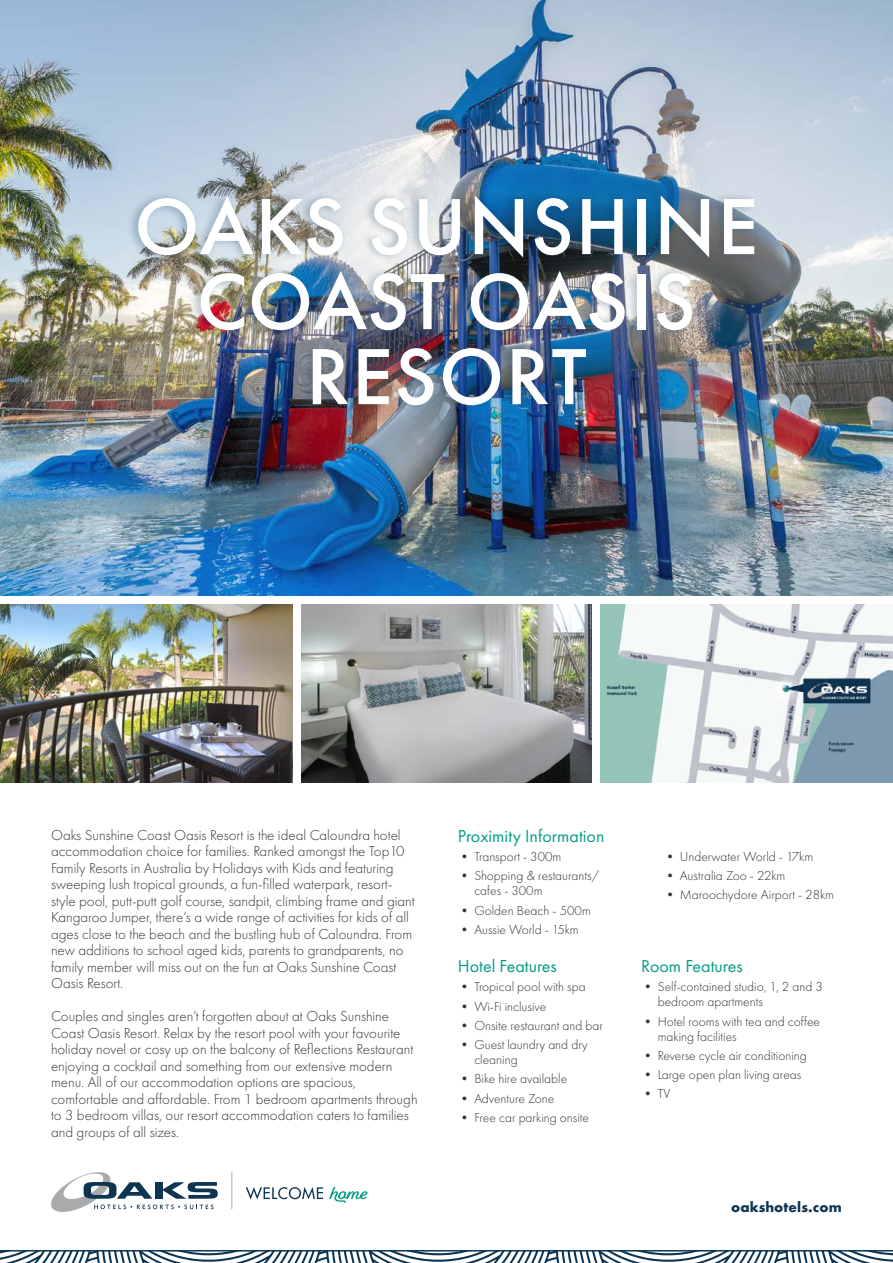
<style>
.page{position:relative;width:893px;height:1263px;background:#fff}
.page>*{position:absolute;margin:0;border:0;box-sizing:border-box;transform-origin:0 0}
.t1{font:500 82.5px/75px "Futura PT";letter-spacing:.02em;color:#fff;text-align:center}
.t2{font:18px "Futura PT";color:#059d87}
.t3{font:300 15px/16.5px "Futura PT";color:#373434}
.t4{font:700 15px "Futura PT";letter-spacing:.01em;color:#0b3552}
.t5{font:300 13.5px/15px "Futura PT";color:#373434}
</style>
<div class="page">
<img style="left:0;top:0;width:893px;height:595px">
<img style="left:600px;top:605px;width:293px;height:177px">
<div style="left:126px;top:189px;width:632px;height:224px;background:#0b3552;opacity:.3"></div>
<img style="left:301px;top:605px;width:290px;height:177px">
<img style="left:0;top:605px;width:293px;height:177px">
<svg style="left:51px;top:1172px;width:167px;height:40px"></svg>
<svg style="left:246px;top:1187px;width:77px;height:12px"></svg>
<svg style="left:329px;top:1187px;width:39px;height:16px"></svg>
<hr style="left:232px;top:1172px;width:1px;height:37px;background:#a8aaab">
<svg style="left:0;top:1251px;width:893px;height:12px"></svg>
<hr style="left:0;top:1250px;width:893px;height:1px;background:#0b3552">
<h1 class="t1" style="left:134px;top:189px;width:626px">OAKS SUNSHINE<br>COAST OASIS<br>RESORT</h1>
<p class="t3" style="left:51px;top:826px;width:365px">Oaks Sunshine Coast Oasis Resort is the ideal Caloundra hotel accommodation choice for families. Ranked amongst the Top10<br>Family Resorts in Australia by Holidays with Kids and featuring sweeping lush tropical grounds, a fun-filled waterpark, resort&shy;style pool, putt-putt golf course, sandpit, climbing frame and giant Kangaroo Jumper, there’s a wide range of activities for kids of all ages close to the beach and the bustling hub of Caloundra. From new additions to school aged kids, parents to grandparents, no family member will miss out on the fun at Oaks Sunshine Coast Oasis Resort.</p>
<p class="t3" style="left:51px;top:1008px;width:368px">Couples and singles aren’t forgotten about at Oaks Sunshine Coast Oasis Resort. Relax by the resort pool with your favourite holiday novel or cosy up on the balcony of Reflections Restaurant enjoying a cocktail and something from our extensive modern menu. All of our accommodation options are spacious, comfortable and affordable. From 1 bedroom apartments through to 3 bedroom villas, our resort accommodation caters to families and groups of all sizes.</p>
<p class="t2" style="left:458px;top:825px;width:148px">Proximity Information</p>
<p class="t5" style="left:458px;top:849px;width:105px">• Transport - 300m</p>
<p class="t5" style="left:474px;top:868px;width:127px;text-indent:-16px">• Shopping &amp; restaurants/ cafes - 300m</p>
<p class="t5" style="left:458px;top:903px;width:134px">• Golden Beach - 500m</p>
<p class="t5" style="left:458px;top:922px;width:122px">• Aussie World - 15km</p>
<p class="t2" style="left:458px;top:955px;width:101px">Hotel Features</p>
<p class="t5" style="left:458px;top:979px;width:129px">• Tropical pool with spa</p>
<p class="t5" style="left:458px;top:999px;width:90px">• Wi-Fi inclusive</p>
<p class="t5" style="left:458px;top:1018px;width:147px">• Onsite restaurant and bar</p>
<p class="t5" style="left:474px;top:1037px;width:115px;text-indent:-16px">• Guest laundry and dry cleaning</p>
<p class="t5" style="left:458px;top:1071px;width:111px">• Bike hire available</p>
<p class="t5" style="left:458px;top:1091px;width:98px">• Adventure Zone</p>
<p class="t5" style="left:458px;top:1110px;width:133px">• Free car parking onsite</p>
<p class="t5" style="left:663px;top:849px;width:151px">• Underwater World - 17km</p>
<p class="t5" style="left:663px;top:868px;width:123px">• Australia Zoo - 22km</p>
<p class="t5" style="left:663px;top:887px;width:172px">• Maroochydore Airport - 28km</p>
<p class="t2" style="left:641px;top:955px;width:103px">Room Features</p>
<p class="t5" style="left:658px;top:979px;width:167px;text-indent:-16px">• Self-contained studio, 1, 2 and 3 bedroom apartments</p>
<p class="t5" style="left:658px;top:1014px;width:164px;text-indent:-16px">• Hotel rooms with tea and coffee making facilities</p>
<p class="t5" style="left:641px;top:1048px;width:167px">• Reverse cycle air conditioning</p>
<p class="t5" style="left:641px;top:1067px;width:162px">• Large open plan living areas</p>
<p class="t5" style="left:641px;top:1086px;width:31px">• TV</p>
<p class="t4" style="left:731px;top:1197px;width:112px">oakshotels.com</p>
</div>
